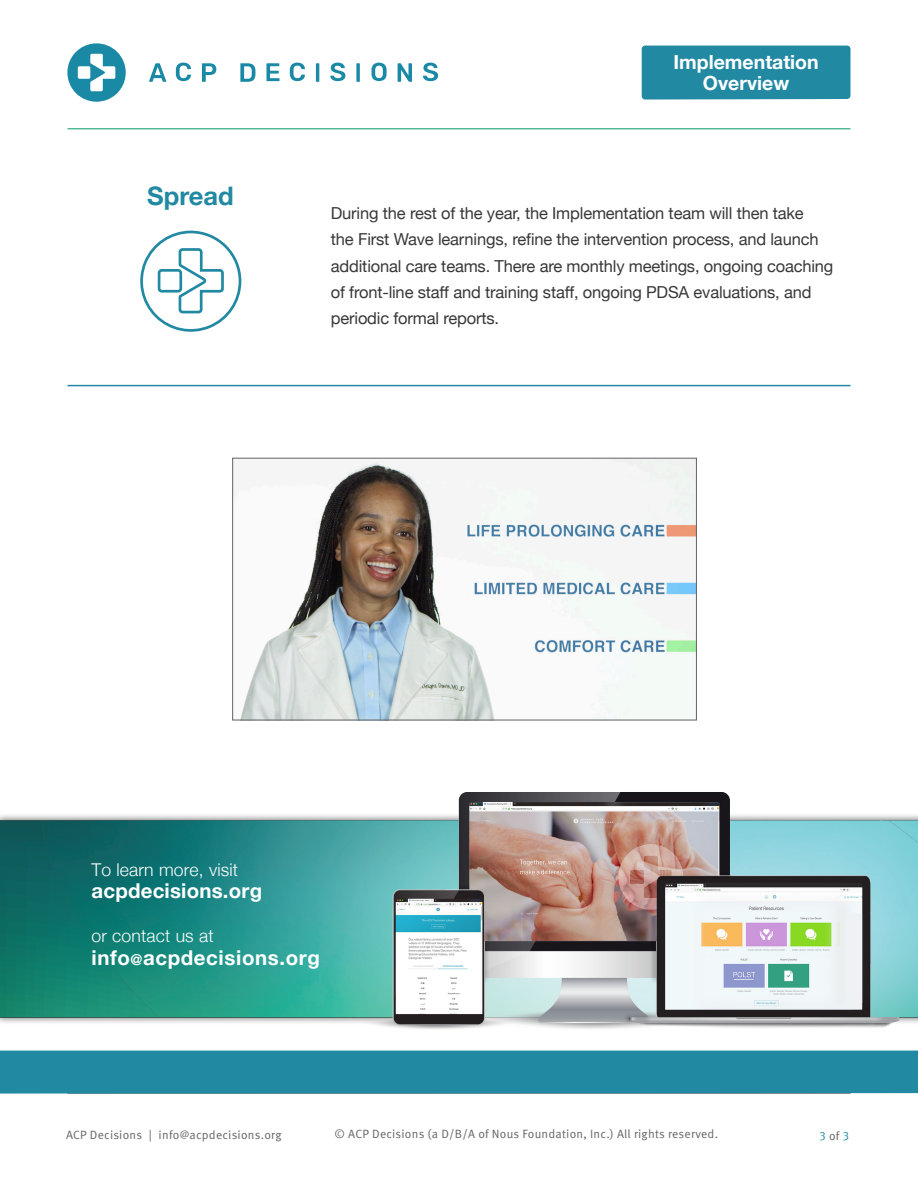
<style>
.page{position:relative;width:918px;height:1188px;background:#fff}
.page>*{position:absolute;margin:0;border:0;box-sizing:border-box;transform-origin:0 0}
.ACP_Steps{font:700 25.5px "Helvetica Neue";color:#2289a3}
.Sub_Head__TOC{font:700 20.4px "Helvetica Neue";letter-spacing:.03em;color:#fff}
.Sub_Head__TOC-2{font:700 20.4px "Helvetica Neue";letter-spacing:.01em;color:#fff}
.t1{font:700 19.5px/21px "Helvetica Neue";color:#fff;text-align:center}
.Sub_Head__TOC-3{font:300 17.55px "Helvetica Neue";letter-spacing:.01em;color:#fff}
.Body_Text{font:16.5px/26.2px "Helvetica Neue";letter-spacing:-.01em;color:#383839}
.t2{font:12px "Meta Pro Norm";letter-spacing:.02em;color:#636366}
.t3{font:12px "Meta Pro Norm";color:#2289a3}
.s1{font-size:15px}
.s2{font-size:10.5px}
.s3{color:#636366}
</style>
<div class="page">
<svg style="left:67px;top:43px;width:59px;height:59px"></svg>
<svg style="left:149px;top:63px;width:17px;height:19px"></svg>
<svg style="left:176px;top:63px;width:15px;height:18px"></svg>
<svg style="left:202px;top:63px;width:14px;height:19px"></svg>
<svg style="left:240px;top:63px;width:15px;height:19px"></svg>
<svg style="left:266px;top:63px;width:14px;height:18px"></svg>
<svg style="left:290px;top:63px;width:15px;height:18px"></svg>
<svg style="left:316px;top:63px;width:3px;height:19px"></svg>
<svg style="left:330px;top:63px;width:15px;height:18px"></svg>
<svg style="left:356px;top:63px;width:4px;height:19px"></svg>
<svg style="left:371px;top:63px;width:16px;height:19px"></svg>
<svg style="left:398px;top:63px;width:14px;height:19px"></svg>
<svg style="left:423px;top:63px;width:15px;height:18px"></svg>
<div style="left:642px;top:46px;width:208px;height:54px;background:#2289a3"></div>
<hr style="left:68px;top:129px;width:782px;height:1px;background:#096">
<div style="left:0;top:1051px;width:918px;height:43px;background:#2289a3"></div>
<div style="left:0;top:813px;width:918px;height:212px;background:#231f20;opacity:.75"></div>
<svg style="left:0;top:820px;width:147px;height:197px;background:#117668"></svg>
<img style="left:42px;top:820px;width:319px;height:111px">
<img style="left:84px;top:930px;width:277px;height:39px">
<img style="left:112px;top:968px;width:249px;height:40px">
<img style="left:147px;top:1006px;width:214px;height:11px">
<img style="left:361px;top:792px;width:557px;height:259px">
<hr style="left:68px;top:385px;width:782px;height:1px;background:#2289a3">
<svg style="left:140px;top:230px;width:102px;height:102px"></svg>
<img style="left:240px;top:460px;width:455px;height:258px">
<div style="left:232px;top:458px;width:465px;height:262px;border:1px solid #636366"></div>
<p class="ACP_Steps" style="left:147px;top:176px;width:88px">Spread</p>
<p class="t1" style="left:673px;top:52px;width:147px">Implementation<br>Overview</p>
<p class="Body_Text" style="left:331px;top:201px;width:504px">During the rest of the year, the Implementation team will then take<br>the First Wave learnings, refine the intervention process, and launch additional care teams. There are monthly meetings, ongoing coaching of front-line staff and training staff, ongoing PDSA evaluations, and periodic formal reports.</p>
<p class="Sub_Head__TOC-3" style="left:92px;top:855px;width:148px">To learn more, visit</p>
<p class="Sub_Head__TOC-2" style="left:92px;top:875px;width:172px">acpdecisions.org</p>
<p class="Sub_Head__TOC-3" style="left:92px;top:922px;width:124px">or contact us at</p>
<p class="Sub_Head__TOC" style="left:92px;top:941px;width:230px">info<span class="s1">@</span>acpdecisions.org</p>
<p class="t2" style="left:335px;top:1125px;width:385px">© ACP Decisions (a D/B/A of Nous Foundation, Inc.) All rights reserved.</p>
<p class="t2" style="left:66px;top:1125px;width:217px">ACP Decisions | info<span class="s2">@</span>acpdecisions.org</p>
<p class="t3" style="left:820px;top:1126px;width:31px">3 <span class="s3">of</span> 3</p>
</div>
